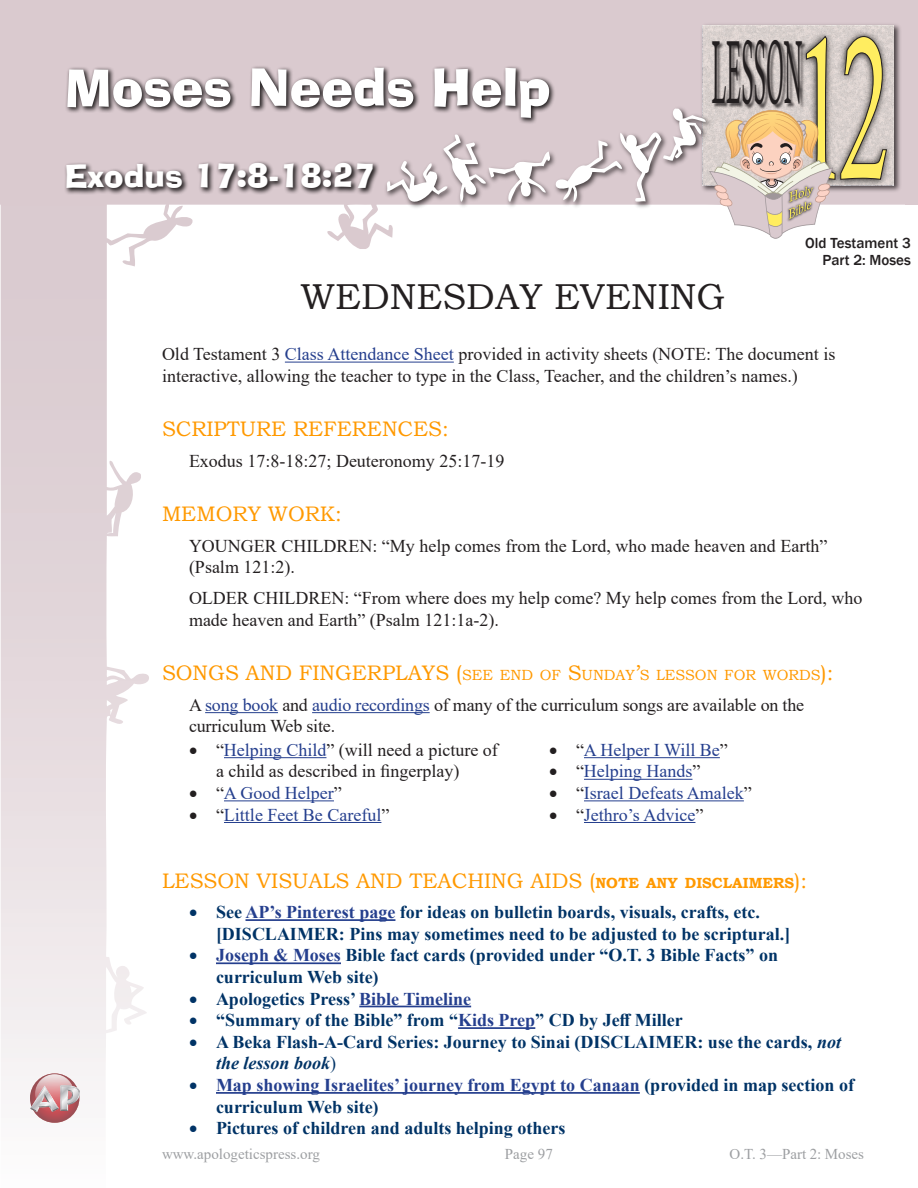
<style>
.page{position:relative;width:918px;height:1188px;background:#fff}
.page>*{position:absolute;margin:0;border:0;box-sizing:border-box;transform-origin:0 0}
.t1{font:202.65px "Calisto";color:#ffed60;scale:.5 1}
.t2{font:89.85px "Calisto";color:#231f20;scale:.25 1}
.Lesson_Title_New{font:51px "Ad Lib BT";letter-spacing:-.01em;color:#fff}
.Wednesday_Lesson_Hea{font:36px "Bookman Old Style";color:#231f20}
.Lesson_Title_Heading{font:31.5px "Ad Lib BT";color:#fff}
.Heading_1{font:21px "Bookman Old Style";color:#f90}
.t3{font:700 18px/21.6px "Times New Roman";color:#036}
.Body_Text_Indented{font:18px/21.6px "Times New Roman";color:#231f20}
.Wednesday_Lesson_Hea-2{font:18px/21.6px "Times New Roman";color:#231f20}
.t4{font:18px "Times New Roman";color:#253f8e}
.t5{font:700 18px/21.6px "Times New Roman";color:#253f8e}
.t6{font:15px "Times New Roman";color:#9d9fa2}
.t7{font:500 15px "Franklin Gothic";color:#231f20}
.Heading_1-2{font:14.7px "Bookman Old Style";color:#f90}
.s1{color:#253f8e}
.s2{font-size:21px}
.s3{color:#231f20}
.s4{font-weight:700;font-size:14.7px}
.s5{font-style:italic}
.s6{font-weight:400}
.s7{color:#036}
</style>
<div class="page">
<svg style="left:1px;top:0;width:648px;height:249px;fill:#dacacf"></svg>
<img style="left:649px;top:0;width:256px;height:205px">
<img style="left:785px;top:0;width:112px;height:205px">
<img style="left:712px;top:27px;width:97px;height:9px">
<div style="left:905px;top:0;width:13px;height:205px;background:#dacacf"></div>
<svg style="left:1px;top:158px;width:191px;height:965px"></svg>
<svg style="left:385px;top:36px;width:502px;height:204px"></svg>
<svg style="left:64px;top:160px;width:316px;height:35px"></svg>
<svg style="left:64px;top:65px;width:492px;height:60px"></svg>
<hr style="left:285px;top:362px;width:169px;height:1px;background:#253f8e">
<hr style="left:205px;top:712px;width:73px;height:1px;background:#253f8e">
<hr style="left:312px;top:712px;width:118px;height:1px;background:#253f8e">
<hr style="left:245px;top:919px;width:150px;height:2px;background:#253f8e">
<hr style="left:216px;top:962px;width:125px;height:2px;background:#253f8e">
<hr style="left:359px;top:1006px;width:112px;height:1px;background:#253f8e">
<hr style="left:458px;top:1027px;width:77px;height:2px;background:#253f8e">
<hr style="left:216px;top:1092px;width:424px;height:2px;background:#253f8e">
<hr style="left:224px;top:757px;width:102px;height:1px;background:#253f8e">
<hr style="left:224px;top:800px;width:110px;height:1px;background:#253f8e">
<hr style="left:224px;top:822px;width:157px;height:1px;background:#253f8e">
<hr style="left:584px;top:757px;width:136px;height:1px;background:#253f8e">
<hr style="left:584px;top:779px;width:108px;height:1px;background:#253f8e">
<hr style="left:584px;top:800px;width:160px;height:1px;background:#253f8e">
<hr style="left:584px;top:822px;width:111px;height:1px;background:#253f8e">
<svg style="left:30px;top:1073px;width:49px;height:50px"></svg>
<svg style="left:35px;top:1074px;width:39px;height:39px"></svg>
<svg style="left:30px;top:1085px;width:50px;height:27px"></svg>
<p class="Lesson_Title_New" style="left:65px;top:55px;width:488px">Moses Needs Help</p>
<p class="Lesson_Title_Heading" style="left:65px;top:156px;width:312px">Exodus 17:8-18:27</p>
<p class="t1" style="left:795px;top:-8px;width:192px">12</p>
<p class="t2" style="left:712px;top:20px;width:364px">LESSON</p>
<p class="t7" style="left:805px;top:234px;width:107px">Old Testament 3</p>
<p class="t7" style="left:823px;top:250px;width:90px">Part 2: Moses</p>
<p class="Wednesday_Lesson_Hea" style="left:301px;top:274px;width:426px">WEDNESDAY EVENING</p>
<p class="Wednesday_Lesson_Hea-2" style="left:162px;top:343px;width:675px">Old Testament 3 <span class="s1">Class Attendance Sheet</span> provided in activity sheets (NOTE: The document is interactive, allowing the teacher to type in the Class, Teacher, and the children’s names.)</p>
<p class="Heading_1" style="left:162px;top:415px;width:288px">SCRIPTURE REFERENCES:</p>
<p class="Body_Text_Indented" style="left:189px;top:449px;width:317px">Exodus 17:8-18:27; Deuteronomy 25:17-19</p>
<p class="Heading_1" style="left:162px;top:500px;width:181px">MEMORY WORK:</p>
<p class="Body_Text_Indented" style="left:189px;top:534px;width:640px">YOUNGER CHILDREN: “My help comes from the Lord, who made heaven and Earth” (Psalm 121:2).</p>
<p class="Body_Text_Indented" style="left:189px;top:587px;width:675px">OLDER CHILDREN: “From where does my help come? My help comes from the Lord, who made heaven and Earth” (Psalm 121:1a-2).</p>
<p class="Heading_1-2" style="left:162px;top:666px;width:673px"><span class="s2">SONGS AND FINGERPLAYS</span> <span class="s2">(</span>SEE END OF <span class="s2">S</span>UNDAY<span class="s2">’</span>S LESSON FOR WORDS<span class="s2">):</span></p>
<p class="Body_Text_Indented" style="left:189px;top:693px;width:617px">A <span class="s1">song book</span> and <span class="s1">audio recordings</span> of many of the curriculum songs are available on the curriculum Web site.</p>
<p class="Wednesday_Lesson_Hea-2" style="left:216px;top:738px;width:283px;text-indent:-27px">• “<span class="s1">Helping Child</span>” (will need a picture of a child as described in fingerplay)</p>
<p class="t4" style="left:189px;top:780px;width:154px"><span class="s3">• “</span>A Good Helper<span class="s3">”</span></p>
<p class="t4" style="left:189px;top:802px;width:202px"><span class="s3">• “</span>Little Feet Be Careful<span class="s3">”</span></p>
<p class="t4" style="left:549px;top:737px;width:180px"><span class="s3">• “</span>A Helper I Will Be<span class="s3">”</span></p>
<p class="t4" style="left:549px;top:759px;width:153px"><span class="s3">• “</span>Helping Hands<span class="s3">”</span></p>
<p class="t4" style="left:549px;top:780px;width:204px"><span class="s3">• “</span>Israel Defeats Amalek<span class="s3">”</span></p>
<p class="t4" style="left:549px;top:802px;width:156px"><span class="s3">• “</span>Jethro’s Advice<span class="s3">”</span></p>
<p class="Heading_1" style="left:162px;top:867px;width:647px">LESSON VISUALS AND TEACHING AIDS (<span class="s4">NOTE ANY DISCLAIMERS</span>):</p>
<p class="t3" style="left:216px;top:901px;width:576px;text-indent:-27px">• See <span class="s1">AP’s Pinterest page</span> for ideas on bulletin boards, visuals, crafts, etc. [DISCLAIMER: Pins may sometimes need to be adjusted to be scriptural.]</p>
<p class="t3" style="left:216px;top:944px;width:564px;text-indent:-27px">• <span class="s1">Joseph &amp; Moses</span> Bible fact cards (provided under “O.T. 3 Bible Facts” on curriculum Web site)</p>
<p class="t3" style="left:189px;top:987px;width:284px">• Apologetics Press’ <span class="s1">Bible Timeline</span></p>
<p class="t3" style="left:189px;top:1009px;width:495px">• “Summary of the Bible” from “<span class="s1">Kids Prep</span>” CD by Jeff Miller</p>
<p class="t3" style="left:216px;top:1030px;width:627px;text-indent:-27px">• A Beka Flash-A-Card Series: Journey to Sinai (DISCLAIMER: use the cards, <span class="s5">not the lesson book</span><span class="s6">)</span></p>
<p class="t5" style="left:216px;top:1074px;width:640px;text-indent:-27px"><span class="s7">•</span> Map showing Israelites’ journey from Egypt to Canaan <span class="s7">(provided in map section of curriculum Web site)</span></p>
<p class="t3" style="left:189px;top:1117px;width:378px">• Pictures of children and adults helping others</p>
<p class="t6" style="left:162px;top:1143px;width:159px">www.apologeticspress.org</p>
<p class="t6" style="left:730px;top:1143px;width:136px">O.T. 3—Part 2: Moses</p>
<p class="t6" style="left:505px;top:1143px;width:49px">Page 97</p>
</div>
